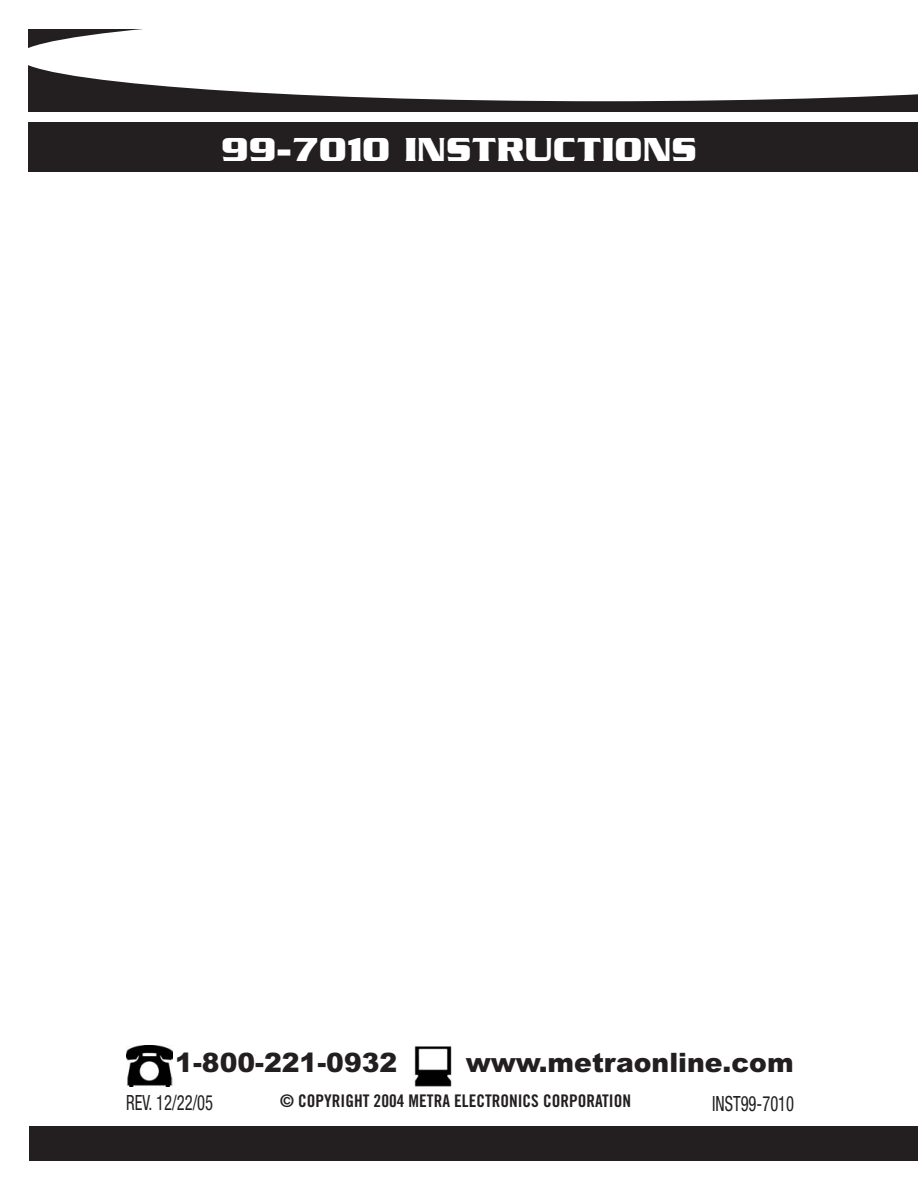
<style>
.page{position:relative;width:918px;height:1188px;background:#fff}
.page>*{position:absolute;margin:0;border:0;box-sizing:border-box;transform-origin:0 0}
.t1{font:700 36px "Serpentine ICG";color:#fff}
.t2{font:900 26.7px "Arial";color:#231f20}
.t3{font:condensed 21px "Helvetica Neue";color:#231f20;scale:.79 1}
.t4{font:17.4px "Trade Gothic Bold Cond Twenty";color:#231f20}
</style>
<div class="page">
<div style="left:28px;top:29px;width:890px;height:83px;background:#231f20"></div>
<svg style="left:28px;top:29px;width:890px;height:72px;background:#e8e7e8"></svg>
<div style="left:28px;top:123px;width:890px;height:49px;background:#231f20"></div>
<div style="left:29px;top:1126px;width:889px;height:35px;background:#231f20"></div>
<img style="left:414px;top:1046px;width:38px;height:41px">
<img style="left:127px;top:1046px;width:45px;height:40px">
<h1 class="t1" style="left:221px;top:128px;width:477px">99-7010 INSTRUCTIONS</h1>
<h2 class="t2" style="left:175px;top:1047px;width:223px">1-800-221-0932</h2>
<h2 class="t2" style="left:466px;top:1047px;width:329px">www.metraonline.com</h2>
<p class="t3" style="left:126px;top:1095px;width:112px">REV. 12/22/05</p>
<p class="t4" style="left:280px;top:1095px;width:352px">© COPYRIGHT 2004 METRA ELECTRONICS CORPORATION</p>
<p class="t3" style="left:712px;top:1096px;width:105px">INST99-7010</p>
</div>
